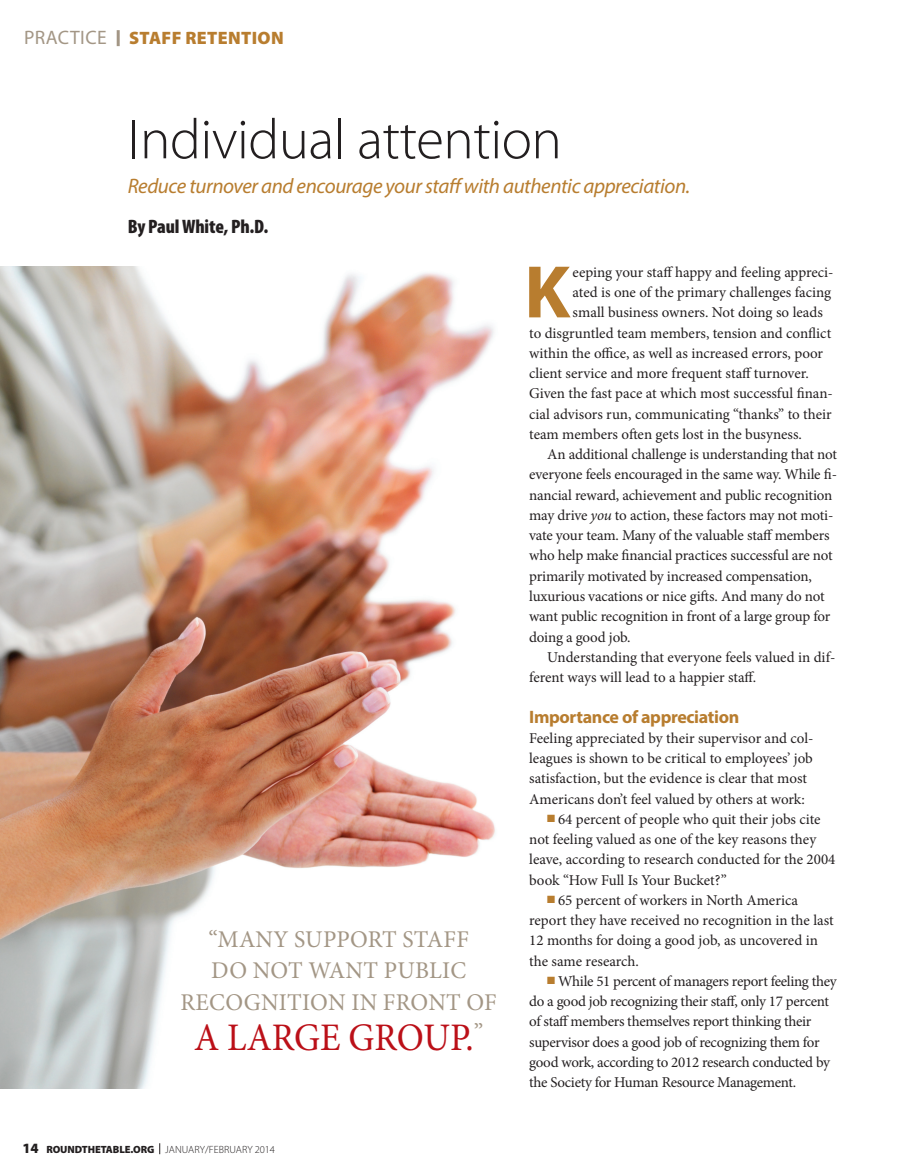
<style>
.page{position:relative;width:918px;height:1175px;background:#fff}
.page>*{position:absolute;margin:0;border:0;box-sizing:border-box;transform-origin:0 0}
.t1{font:700 75.15px "Myriad Pro";color:#b87d2f}
.t2{font:300 57px "Myriad Pro";letter-spacing:-.01em;color:#231f20}
.t3{font:39px "Minion Pro";color:#bb1018;scale:.93 1}
.t4{font:24px "Minion Pro";color:#a39685}
.t5{font:italic 21px "Myriad Pro";letter-spacing:-.02em;color:#b87d2f}
.t6{font:900 condensed 19.5px "Myriad Pro";letter-spacing:-.01em;color:#231f20}
.t7{font:19.5px "Myriad Pro";color:#a39685}
.t8{font:700 18px "Myriad Pro";letter-spacing:-.02em;color:#b87d2f}
.t9{font:900 18px "Myriad Pro";letter-spacing:.02em;color:#b87d2f}
.t10{font:15px/20.2px "Minion Pro";letter-spacing:-.01em;color:#231f20}
.t11{font:300 10.5px "Myriad Pro";letter-spacing:-.01em;color:#231f20}
.t12{font:900 10.5px "Myriad Pro";color:#231f20}
.s1{font-size:14.25px}
.s2{font-weight:900}
.s3{font-style:italic}
.s4{color:#b87d2f}
</style>
<div class="page">
<hr style="left:117px;top:30px;width:3px;height:16px;background:#a39685">
<img style="left:0;top:266px;width:495px;height:822px">
<h3 class="t7" style="left:24px;top:26px;width:12px">PRACT</h3>
<h3 class="t7" style="left:80px;top:26px;width:28px">ICE</h3>
<p class="t9" style="left:129px;top:26px;width:156px">STAFF RETENTION</p>
<h2 class="t2" style="left:128px;top:105px;width:436px">INDIVIDUAL ATTENTION</h2>
<h3 class="t5" style="left:128px;top:173px;width:564px">Reduce turnover and encourage your staff with authentic appreciation.</h3>
<h3 class="t6" style="left:128px;top:214px;width:142px">By Paul White, Ph.D.</h3>
<h3 class="t4" style="left:208px;top:922px;width:48px">“Many</h3>
<h3 class="t4" style="left:294px;top:922px;width:16px">support</h3>
<h3 class="t4" style="left:402px;top:922px;width:14px">staff</h3>
<h3 class="t4" style="left:211px;top:954px;width:59px">do not</h3>
<h3 class="t4" style="left:309px;top:954px;width:19px">want</h3>
<h3 class="t4" style="left:384px;top:954px;width:15px">public</h3>
<h3 class="t4" style="left:181px;top:985px;width:16px">recognition</h3>
<h3 class="t4" style="left:351px;top:985px;width:48px">in front</h3>
<h3 class="t4" style="left:467px;top:985px;width:16px">of</h3>
<h3 class="t3" style="left:194px;top:1011px;width:83px">A Large</h3>
<h3 class="t3" style="left:349px;top:1011px;width:27px">group</h3>
<h3 class="t3" style="left:466px;top:1011px;width:21px">.<sup>”</sup></h3>
<p class="t12" style="left:22px;top:1142px;width:32px"><span class="s1">14</span> ROUNDTHETABLE</p>
<p class="t11" style="left:130px;top:1142px;width:46px"><span class="s2">.ORG</span> JANUARY</p>
<p class="t11" style="left:205px;top:1142px;width:16px">/FEBRUARY</p>
<p class="t11" style="left:255px;top:1142px;width:22px">2014</p>
<h1 class="t1" style="left:524px;top:243px;width:43px">K</h1>
<p class="t10" style="left:573px;top:262px;width:262px">eeping your staff happy and feeling appreci-</p>
<p class="t10" style="left:573px;top:282px;width:260px">ated is one of the primary challenges facing</p>
<p class="t10" style="left:573px;top:302px;width:252px">small business owners. Not doing so leads</p>
<p class="t10" style="left:529px;top:323px;width:304px">to disgruntled team members, tension and conflict</p>
<p class="t10" style="left:529px;top:343px;width:295px">within the office, as well as increased errors, poor</p>
<p class="t10" style="left:529px;top:363px;width:281px">client service and more frequent staff turnover.</p>
<p class="t10" style="left:529px;top:383px;width:305px">Given the fast pace at which most successful finan-</p>
<p class="t10" style="left:529px;top:404px;width:304px">cial advisors run, communicating “thanks” to their</p>
<p class="t10" style="left:529px;top:424px;width:274px">team members often gets lost in the busyness.</p>
<p class="t10" style="left:547px;top:444px;width:291px">An additional challenge is understanding that not</p>
<p class="t10" style="left:529px;top:464px;width:309px">everyone feels encouraged in the same way. While fi-</p>
<p class="t10" style="left:529px;top:485px;width:305px">nancial reward, achievement and public recognition</p>
<p class="t10" style="left:529px;top:505px;width:306px">may drive <span class="s3">you</span> to action, these factors may not moti-</p>
<p class="t10" style="left:529px;top:525px;width:302px">vate your team. Many of the valuable staff members</p>
<p class="t10" style="left:529px;top:545px;width:305px">who help make financial practices successful are not</p>
<p class="t10" style="left:529px;top:566px;width:284px">primarily motivated by increased compensation,</p>
<p class="t10" style="left:529px;top:586px;width:297px">luxurious vacations or nice gifts. And many do not</p>
<p class="t10" style="left:529px;top:606px;width:303px">want public recognition in front of a large group for</p>
<p class="t10" style="left:529px;top:626px;width:103px">doing a good job.</p>
<p class="t10" style="left:547px;top:647px;width:290px">Understanding that everyone feels valued in dif-</p>
<p class="t10" style="left:529px;top:667px;width:229px">ferent ways will lead to a happier staff.</p>
<p class="t8" style="left:529px;top:704px;width:212px">Importance of appreciation</p>
<p class="t10" style="left:529px;top:728px;width:286px">Feeling appreciated by their supervisor and col&shy;leagues is shown to be critical to employees’ job satisfaction, but the evidence is clear that most Americans don’t feel valued by others at work:</p>
<p class="t10" style="left:529px;top:809px;width:308px;text-indent:18px"><span class="s4">■</span> 64 percent of people who quit their jobs cite not feeling valued as one of the key reasons they leave, according to research conducted for the 2004 book “How Full Is Your Bucket?”</p>
<p class="t10" style="left:529px;top:890px;width:306px;text-indent:18px"><span class="s4">■</span> 65 percent of workers in North America report they have received no recognition in the last 12 months for doing a good job, as uncovered in the same research.</p>
<p class="t10" style="left:529px;top:971px;width:309px;text-indent:18px"><span class="s4">■</span> While 51 percent of managers report feeling they do a good job recognizing their staff, only 17 percent of staff members themselves report thinking their supervisor does a good job of recognizing them for good work, according to 2012 research conducted by the Society for Human Resource Management.</p>
</div>
